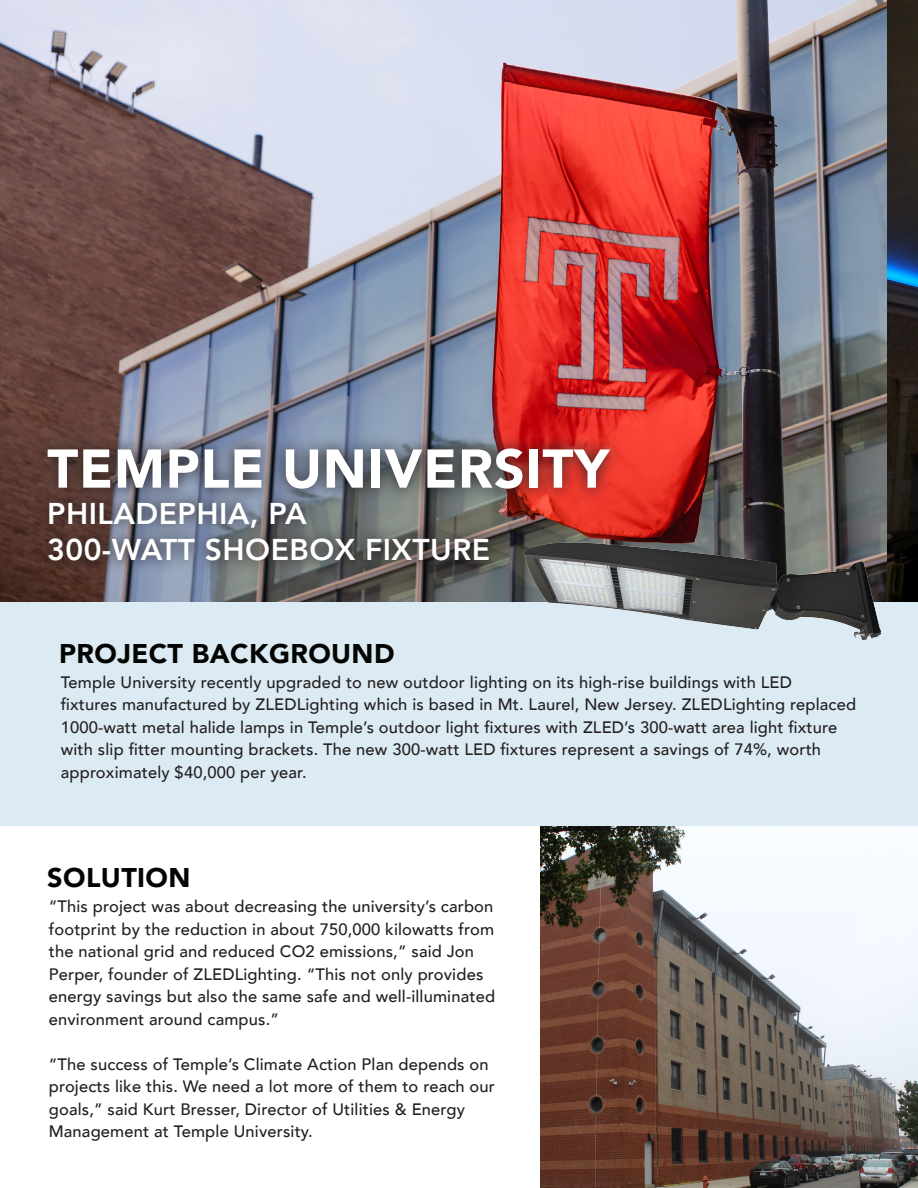
<style>
.page{position:relative;width:918px;height:1188px;background:#fff}
.page>*{position:absolute;margin:0;border:0;box-sizing:border-box;transform-origin:0 0}
.Subline{font:900 54px "Avenir";letter-spacing:.015em;color:#fff}
.Subline-2{font:800 30px "Avenir";letter-spacing:.015em;color:#fff}
.Subline-3{font:900 27px "Avenir";letter-spacing:.015em;color:#040503}
.Body_copy{font:500 16.5px/22.5px "Avenir";letter-spacing:.01em;color:#231f20}
</style>
<div class="page">
<div style="left:0;top:599px;width:918px;height:227px;background:#dcebf3"></div>
<img style="left:0;top:0;width:887px;height:602px">
<svg style="left:33px;top:434px;width:590px;height:141px;background:#645f65"></svg>
<img style="left:540px;top:826px;width:378px;height:362px">
<img style="left:508px;top:449px;width:379px;height:191px">
<img style="left:887px;top:0;width:31px;height:602px">
<p class="Subline" style="left:47px;top:423px;width:563px">TEMPLE UNIVERSITY</p>
<p class="Subline-2" style="left:47px;top:490px;width:261px">PHILADEPHIA, PA</p>
<p class="Subline-2" style="left:47px;top:526px;width:444px">300-WATT SHOEBOX FIXTURE</p>
<p class="Subline-3" style="left:59px;top:630px;width:337px">PROJECT BACKGROUND</p>
<p class="Body_copy" style="left:61px;top:670px;width:733px">Temple University recently upgraded to new outdoor lighting on its high-rise buildings with LED</p>
<p class="Body_copy" style="left:61px;top:692px;width:797px">fixtures manufactured by ZLEDLighting which is based in Mt. Laurel, New Jersey. ZLEDLighting replaced<br>1000-watt metal halide lamps in Temple’s outdoor light fixtures with ZLED’s 300-watt area light fixture with slip fitter mounting brackets. The new 300-watt LED fixtures represent a savings of 74%, worth</p>
<p class="Body_copy" style="left:61px;top:760px;width:247px">approximately $40,000 per year.</p>
<p class="Subline-3" style="left:47px;top:855px;width:145px">SOLUTION</p>
<p class="Body_copy" style="left:49px;top:894px;width:448px">“This project was about decreasing the university’s carbon footprint by the reduction in about 750,000 kilowatts from the national grid and reduced CO2 emissions,” said Jon Perper, founder of ZLEDLighting. “This not only provides energy savings but also the same safe and well-illuminated environment around campus.”</p>
<p class="Body_copy" style="left:49px;top:1052px;width:448px">“The success of Temple’s Climate Action Plan depends on projects like this. We need a lot more of them to reach our goals,” said Kurt Bresser, Director of Utilities &amp; Energy Management at Temple University.</p>
</div>
